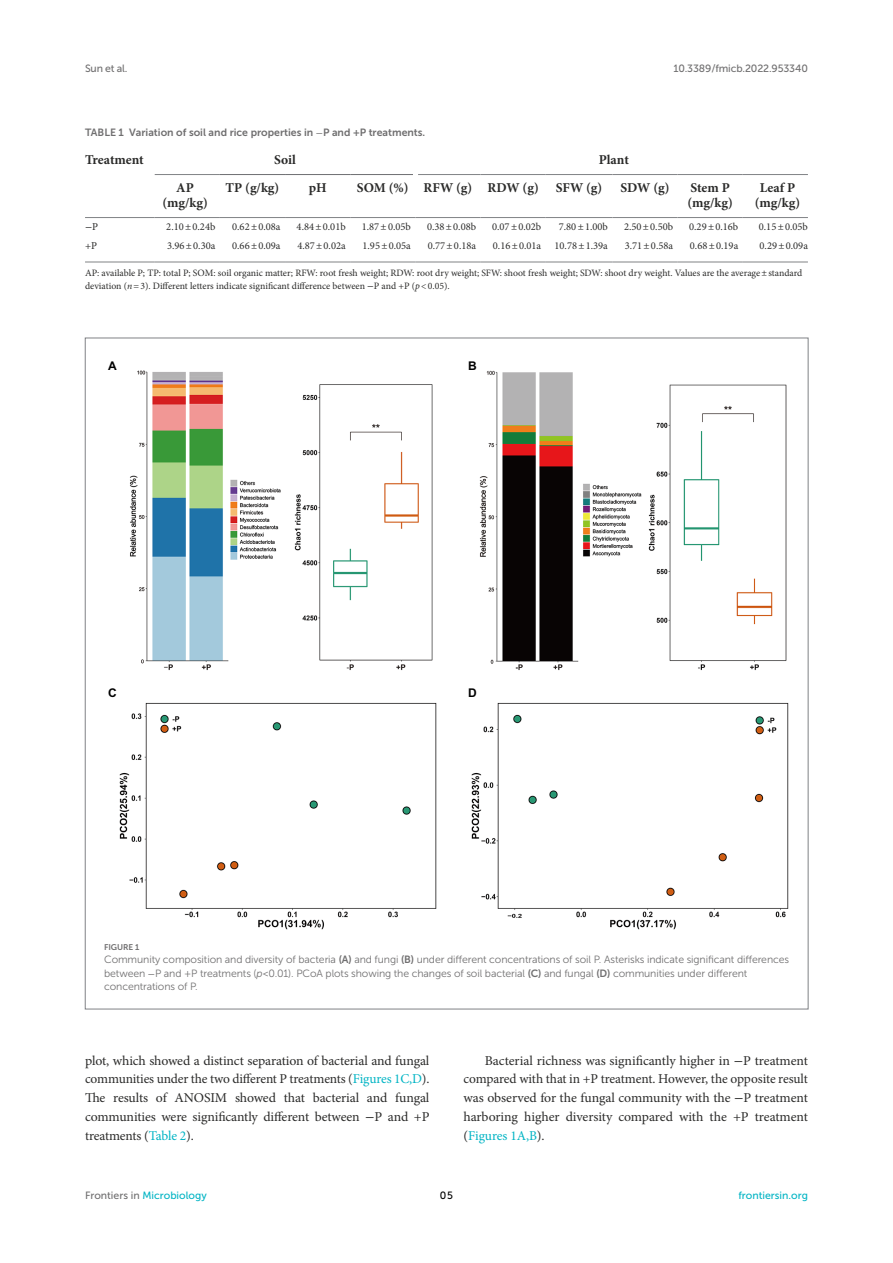
<style>
.page{position:relative;width:893px;height:1263px;background:#fff}
.page>*{position:absolute;margin:0;border:0;box-sizing:border-box;transform-origin:0 0}
.TEXT_FLUSH{font:13.5px/18.8px "Minion Pro";letter-spacing:-.01em;color:#2b2b2a;text-align:justify}
.TEXT{font:13.5px/18.8px "Minion Pro";letter-spacing:-.005em;color:#2b2b2a;text-align:justify}
.TB_CH{font:700 13.5px/15px "Minion Pro";letter-spacing:-.005em;color:#2b2b2a;text-align:center}
.TB_STH{font:700 13.5px "Minion Pro";letter-spacing:-.005em;color:#2b2b2a}
.t1{font:700 12px "Arial";color:#000}
.FIG_LEG{font:10.5px/13.5px "Museo Sans 300";letter-spacing:-.01em;color:#706f70}
.TB_TX{font:10.5px "Minion Pro";color:#2b2b2a}
.TT{font:10.5px "Museo Sans 700";color:#706f70}
.t2{font:10.5px "Museo Sans 500";color:#00b4c4}
.t3{font:10.5px "Museo Sans 500";letter-spacing:-.015em;color:#706f70}
.t4{font:10.5px "Museo Sans 500";color:#000}
.TB_TX-2{font:10.5px "STIX";color:#2b2b2a}
.TFN{font:9.75px/13.5px "Minion Pro";color:#2b2b2a}
.FIG_HD{font:8.25px "Museo Sans 700";letter-spacing:-.01em;color:#706f70}
.s1{font-family:"STIX"}
.s2{font-family:"Minion Pro"}
.s3{font-style:italic}
.s4{font-family:"Museo Sans 700"}
.s5{color:#00b4c4}
.s6{color:#706f70}
</style>
<div class="page">
<hr style="left:678px;top:262px;width:65px;height:1px;background:#808285">
<hr style="left:612px;top:262px;width:66px;height:1px;background:#808285">
<hr style="left:546px;top:262px;width:66px;height:1px;background:#808285">
<hr style="left:481px;top:262px;width:65px;height:1px;background:#808285">
<hr style="left:415px;top:262px;width:66px;height:1px;background:#808285">
<hr style="left:350px;top:262px;width:65px;height:1px;background:#808285">
<hr style="left:285px;top:262px;width:65px;height:1px;background:#808285">
<hr style="left:220px;top:262px;width:65px;height:1px;background:#808285">
<hr style="left:155px;top:262px;width:65px;height:1px;background:#808285">
<hr style="left:743px;top:262px;width:65px;height:1px;background:#808285">
<hr style="left:85px;top:262px;width:70px;height:1px;background:#808285">
<hr style="left:85px;top:217px;width:70px;height:1px;background:#808285">
<hr style="left:220px;top:217px;width:65px;height:1px;background:#808285">
<hr style="left:285px;top:217px;width:65px;height:1px;background:#808285">
<hr style="left:350px;top:217px;width:65px;height:1px;background:#808285">
<hr style="left:415px;top:217px;width:66px;height:1px;background:#808285">
<hr style="left:481px;top:217px;width:65px;height:1px;background:#808285">
<hr style="left:546px;top:217px;width:66px;height:1px;background:#808285">
<hr style="left:612px;top:217px;width:66px;height:1px;background:#808285">
<hr style="left:678px;top:217px;width:65px;height:1px;background:#808285">
<hr style="left:743px;top:217px;width:65px;height:1px;background:#808285">
<hr style="left:155px;top:217px;width:65px;height:1px;background:#808285">
<hr style="left:155px;top:174px;width:65px;height:1px;background:#808285">
<hr style="left:415px;top:174px;width:66px;height:1px;background:#808285">
<hr style="left:481px;top:174px;width:65px;height:1px;background:#808285">
<hr style="left:546px;top:174px;width:66px;height:1px;background:#808285">
<hr style="left:612px;top:174px;width:66px;height:1px;background:#808285">
<hr style="left:678px;top:174px;width:65px;height:1px;background:#808285">
<hr style="left:743px;top:174px;width:65px;height:1px;background:#808285">
<hr style="left:220px;top:174px;width:65px;height:1px;background:#6d6e71">
<hr style="left:285px;top:174px;width:65px;height:1px;background:#6d6e71">
<hr style="left:350px;top:174px;width:65px;height:1px;background:#6d6e71">
<img style="left:119px;top:370px;width:670px;height:560px">
<div style="left:413px;top:166px;width:5px;height:17px;background:#fff"></div>
<p class="t3" style="left:85px;top:63px;width:44px">Sun et al.</p>
<p class="t3" style="left:673px;top:63px;width:136px">10.3389/fmicb.2022.953340</p>
<p class="TT" style="left:85px;top:127px;width:342px">TABLE 1 Variation of soil and rice properties in <span class="s1">−</span>P and +P treatments.</p>
<p class="TB_CH" style="left:85px;top:152px;width:60px">Treatment</p>
<p class="TB_STH" style="left:274px;top:150px;width:23px">Soil</p>
<p class="TB_STH" style="left:599px;top:150px;width:32px">Plant</p>
<p class="TB_CH" style="left:162px;top:180px;width:47px">AP (mg/kg)</p>
<p class="TB_CH" style="left:226px;top:180px;width:55px">TP (g/kg)</p>
<p class="TB_CH" style="left:309px;top:180px;width:19px">pH</p>
<p class="TB_CH" style="left:357px;top:180px;width:53px">SOM (%)</p>
<p class="TB_CH" style="left:424px;top:180px;width:50px">RFW (g)</p>
<p class="TB_CH" style="left:488px;top:180px;width:53px">RDW (g)</p>
<p class="TB_CH" style="left:556px;top:180px;width:48px">SFW (g)</p>
<p class="TB_CH" style="left:620px;top:180px;width:50px">SDW (g)</p>
<p class="TB_CH" style="left:687px;top:180px;width:47px;text-align:left">Stem P (mg/kg)</p>
<p class="TB_CH" style="left:755px;top:180px;width:47px">Leaf P (mg/kg)</p>
<p class="TB_TX-2" style="left:85px;top:219px;width:15px">−<span class="s2">P</span></p>
<p class="TB_TX" style="left:166px;top:219px;width:51px">2.10±0.24b</p>
<p class="TB_TX" style="left:232px;top:219px;width:50px">0.62±0.08a</p>
<p class="TB_TX" style="left:297px;top:219px;width:51px">4.84±0.01b</p>
<p class="TB_TX" style="left:362px;top:219px;width:51px">1.87±0.05b</p>
<p class="TB_TX" style="left:427px;top:219px;width:51px">0.38±0.08b</p>
<p class="TB_TX" style="left:492px;top:219px;width:51px">0.07±0.02b</p>
<p class="TB_TX" style="left:559px;top:219px;width:51px">7.80±1.00b</p>
<p class="TB_TX" style="left:624px;top:219px;width:51px">2.50±0.50b</p>
<p class="TB_TX" style="left:689px;top:219px;width:51px">0.29±0.16b</p>
<p class="TB_TX" style="left:759px;top:219px;width:51px">0.15±0.05b</p>
<p class="TB_TX" style="left:85px;top:238px;width:14px">+P</p>
<p class="TB_TX" style="left:167px;top:238px;width:50px">3.96±0.30a</p>
<p class="TB_TX" style="left:232px;top:238px;width:50px">0.66±0.09a</p>
<p class="TB_TX" style="left:297px;top:238px;width:50px">4.87±0.02a</p>
<p class="TB_TX" style="left:363px;top:238px;width:50px">1.95±0.05a</p>
<p class="TB_TX" style="left:428px;top:238px;width:50px">0.77±0.18a</p>
<p class="TB_TX" style="left:493px;top:238px;width:50px">0.16±0.01a</p>
<p class="TB_TX" style="left:554px;top:238px;width:55px">10.78±1.39a</p>
<p class="TB_TX" style="left:625px;top:238px;width:50px">3.71±0.58a</p>
<p class="TB_TX" style="left:690px;top:238px;width:50px">0.68±0.19a</p>
<p class="TB_TX" style="left:760px;top:238px;width:50px">0.29±0.09a</p>
<p class="TFN" style="left:85px;top:266px;width:719px">AP: available P; TP: total P; SOM: soil organic matter; RFW: root fresh weight; RDW: root dry weight; SFW: shoot fresh weight; SDW: shoot dry weight. Values are the average±standard deviation (<span class="s3">n</span>=3). Different letters indicate significant difference between <span class="s1">−</span>P and +P (<span class="s3">p</span>&lt;0.05).</p>
<p class="t1" style="left:108px;top:357px;width:10px">A</p>
<p class="t1" style="left:468px;top:357px;width:10px">B</p>
<p class="t1" style="left:108px;top:685px;width:10px">C</p>
<p class="t1" style="left:468px;top:685px;width:10px">D</p>
<p class="FIG_HD" style="left:104px;top:942px;width:37px">FIGURE 1</p>
<p class="FIG_LEG" style="left:104px;top:953px;width:686px">Community composition and diversity of bacteria <span class="s4">(A)</span> and fungi <span class="s4">(B)</span> under different concentrations of soil P. Asterisks indicate significant differences between <span class="s1">−</span>P and +P treatments (<span class="s3">p</span> &lt; 0.01). PCoA plots showing the changes of soil bacterial <span class="s4">(C)</span> and fungal <span class="s4">(D)</span> communities under different concentrations of P.</p>
<p class="TEXT_FLUSH" style="left:85px;top:1051px;width:346px">plot, which showed a distinct separation of bacterial and fungal communities under the two different P treatments (<span class="s5">Figures 1C,D</span>).<br>The results of ANOSIM showed that bacterial and fungal communities were significantly different between <span class="s1">−</span>P and +P treatments (<span class="s5">Table 2</span>).</p>
<p class="TEXT" style="left:463px;top:1051px;width:346px;text-indent:21px">Bacterial richness was significantly higher in <span class="s1">−</span>P treatment compared with that in +P treatment. However, the opposite result was observed for the fungal community with the <span class="s1">−</span>P treatment harboring higher diversity compared with the +P treatment (<span class="s5">Figures 1A,B</span>).</p>
<p class="t2" style="left:85px;top:1190px;width:123px"><span class="s6">Frontiers in</span> Microbiology</p>
<p class="t4" style="left:440px;top:1190px;width:14px">05</p>
<p class="t2" style="left:738px;top:1190px;width:71px">frontiersin.org</p>
</div>
